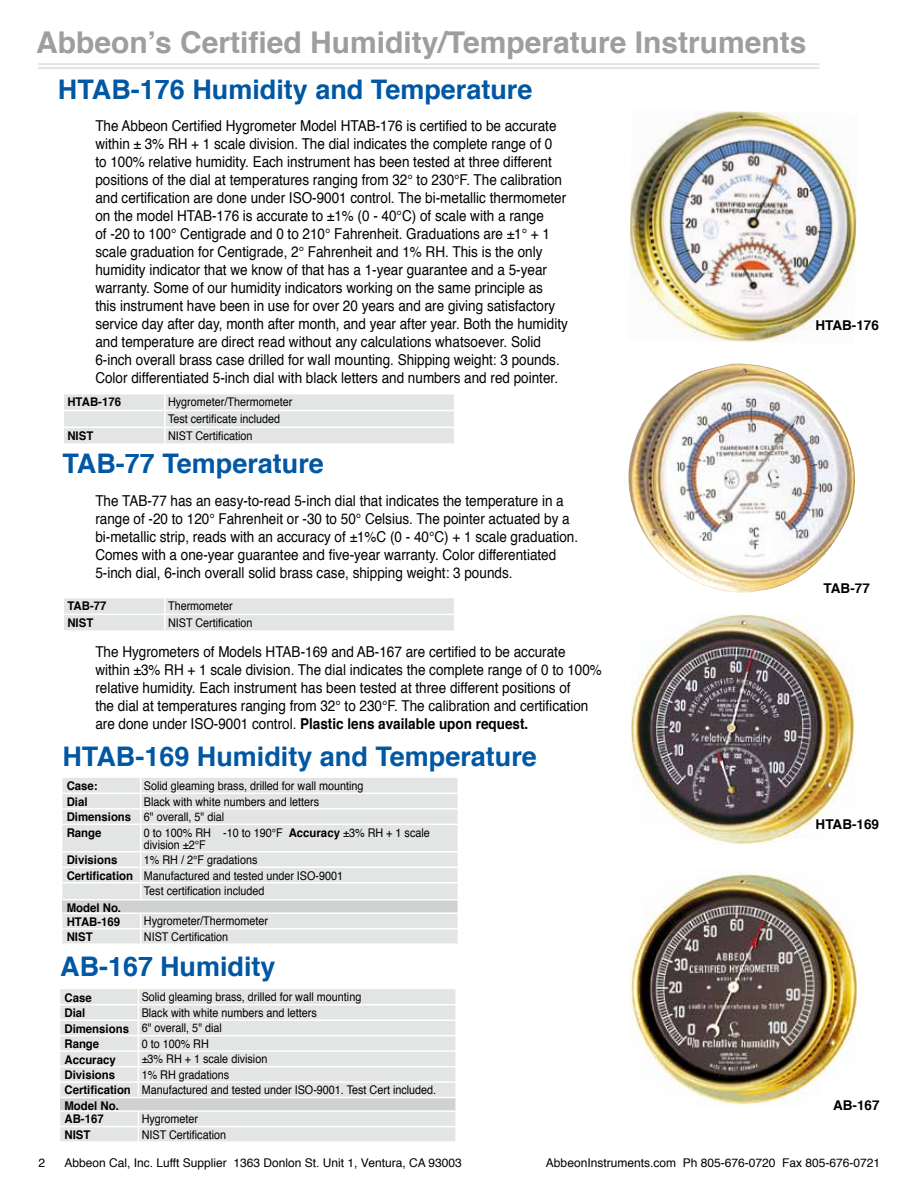
<style>
.page{position:relative;width:918px;height:1188px;background:#fff}
.page>*{position:absolute;margin:0;border:0;box-sizing:border-box;transform-origin:0 0}
.t1{font:700 30px "Helvetica";color:#9c9e9f}
.t2{font:700 27px "Helvetica";color:#0057a3}
.t3{font:15px/18px "Helvetica";color:#000;scale:.9 1}
.t4{font:700 13.5px "Helvetica";color:#000}
.t5{font:12px/15.6px "Helvetica";color:#000;scale:.9 1}
.t6{font:12px "Helvetica";color:#000}
.t7{font:700 12px/13.5px "Helvetica";color:#000;scale:.95 1}
.s1{font-weight:700}
</style>
<div class="page">
<hr style="left:38px;top:63px;width:781px;height:2px;background:#e3e4e4">
<hr style="left:38px;top:67px;width:781px;height:2px;background:#e3e4e4">
<img style="left:630px;top:111px;width:227px;height:231px">
<img style="left:628px;top:364px;width:227px;height:229px">
<svg style="left:64px;top:394px;width:390px;height:49px"></svg>
<svg style="left:64px;top:598px;width:390px;height:33px"></svg>
<hr style="left:165px;top:630px;width:290px;height:2px;background:#fff">
<img style="left:630px;top:870px;width:227px;height:236px">
<img style="left:632px;top:614px;width:223px;height:230px">
<div style="left:141px;top:778px;width:317px;height:165px;background:#e3e4e4"></div>
<div style="left:62px;top:900px;width:396px;height:13px;background:#d0d1d2"></div>
<hr style="left:141px;top:793px;width:318px;height:1px;background:#fff">
<hr style="left:141px;top:808px;width:318px;height:2px;background:#fff">
<hr style="left:141px;top:824px;width:318px;height:1px;background:#fff">
<hr style="left:141px;top:851px;width:318px;height:2px;background:#fff">
<hr style="left:141px;top:867px;width:318px;height:1px;background:#fff">
<hr style="left:141px;top:882px;width:318px;height:1px;background:#fff">
<hr style="left:141px;top:928px;width:318px;height:1px;background:#fff">
<hr style="left:141px;top:912px;width:318px;height:2px;background:#fff">
<svg style="left:62px;top:778px;width:79px;height:166px"></svg>
<hr style="left:141px;top:899px;width:318px;height:1px;background:#fff">
<div style="left:139px;top:989px;width:316px;height:152px;background:#e3e4e4"></div>
<div style="left:60px;top:1098px;width:396px;height:13px;background:#d0d1d2"></div>
<hr style="left:138px;top:1004px;width:319px;height:1px;background:#fff">
<hr style="left:138px;top:1019px;width:319px;height:2px;background:#fff">
<hr style="left:138px;top:1035px;width:319px;height:1px;background:#fff">
<hr style="left:138px;top:1050px;width:319px;height:2px;background:#fff">
<hr style="left:138px;top:1066px;width:319px;height:1px;background:#fff">
<hr style="left:138px;top:1081px;width:319px;height:2px;background:#fff">
<hr style="left:138px;top:1126px;width:319px;height:1px;background:#fff">
<hr style="left:138px;top:1097px;width:319px;height:1px;background:#fff">
<hr style="left:138px;top:1110px;width:319px;height:2px;background:#fff">
<svg style="left:455px;top:989px;width:1px;height:152px"></svg>
<svg style="left:60px;top:989px;width:79px;height:152px"></svg>
<h1 class="t1" style="left:36px;top:18px;width:772px">Abbeon’s Certified Humidity/Temperature Instruments</h1>
<h2 class="t2" style="left:58px;top:68px;width:476px">HTAB-176 Humidity and Temperature</h2>
<p class="t3" style="left:95px;top:117px;width:526px">The Abbeon Certified Hygrometer Model HTAB-176 is certified to be accurate within ± 3% RH + 1 scale division. The dial indicates the complete range of 0<br>to 100% relative humidity. Each instrument has been tested at three different positions of the dial at temperatures ranging from 32° to 230°F. The calibration and certification are done under ISO-9001 control. The bi-metallic thermometer on the model HTAB‑176 is accurate to ±1% (0 - 40°C) of scale with a range<br>of -20 to 100° Centigrade and 0 to 210° Fahrenheit. Graduations are ±1° + 1 scale graduation for Centigrade, 2° Fahrenheit and 1% RH. This is the only humidity indicator that we know of that has a 1-year guarantee and a 5-year warranty. Some of our humidity indicators working on the same principle as<br>this instrument have been in use for over 20 years and are giving satisfactory service day after day, month after month, and year after year. Both the humidity and temperature are direct read without any calculations whatsoever. Solid 6-inch overall brass case drilled for wall mounting. Shipping weight: 3 pounds.<br>Color differentiated 5-inch dial with black letters and numbers and red pointer.</p>
<p class="t7" style="left:67px;top:395px;width:58px">HTAB-176</p>
<p class="t5" style="left:168px;top:394px;width:140px;line-height:16.8px">Hygrometer/Thermometer<br>Test certificate included</p>
<p class="t7" style="left:67px;top:429px;width:29px">NIST</p>
<p class="t5" style="left:168px;top:428px;width:95px">NIST Certification</p>
<h2 class="t2" style="left:62px;top:442px;width:263px">TAB-77 Temperature</h2>
<p class="t3" style="left:95px;top:493px;width:538px">The TAB-77 has an easy-to-read 5-inch dial that indicates the temperature in a range of -20 to 120° Fahrenheit or -30 to 50° Celsius. The pointer actuated by a bi-metallic strip, reads with an accuracy of ±1%C (0 - 40°C) + 1 scale graduation.<br>Comes with a one-year guarantee and five-year warranty. Color differentiated 5-inch dial, 6-inch overall solid brass case, shipping weight: 3 pounds.</p>
<p class="t7" style="left:67px;top:599px;width:43px">TAB-77</p>
<p class="t5" style="left:168px;top:598px;width:74px">Thermometer</p>
<p class="t7" style="left:67px;top:616px;width:29px">NIST</p>
<p class="t5" style="left:168px;top:615px;width:95px">NIST Certification</p>
<p class="t3" style="left:95px;top:643px;width:564px">The Hygrometers of Models HTAB-169 and AB-167 are certified to be accurate within ±3% RH + 1 scale division. The dial indicates the complete range of 0 to 100% relative humidity. Each instrument has been tested at three different positions of<br>the dial at temperatures ranging from 32° to 230°F. The calibration and certification are done under ISO-9001 control. <span class="s1">Plastic lens available upon request.</span></p>
<h2 class="t2" style="left:62px;top:735px;width:476px">HTAB-169 Humidity and Temperature</h2>
<p class="t7" style="left:67px;top:779px;width:34px">Case:</p>
<p class="t5" style="left:144px;top:778px;width:246px">Solid gleaming brass, drilled for wall mounting</p>
<p class="t7" style="left:67px;top:795px;width:24px">Dial</p>
<p class="t5" style="left:67px;top:794px;width:282px;text-indent:77px">Black with white numbers and letters<br><span class="s1">Dimensions</span> 6" overall, 5" dial<br><span class="s1">Range</span></p>
<p class="t5" style="left:144px;top:827px;width:319px;line-height:12px">0 to 100% RH -10 to 190°F <span class="s1">Accuracy</span> ±3% RH + 1 scale division ±2°F</p>
<p class="t7" style="left:67px;top:853px;width:55px">Divisions</p>
<p class="t5" style="left:144px;top:852px;width:128px">1% RH / 2°F gradations</p>
<p class="t5" style="left:67px;top:868px;width:309px"><span class="s1">Certification</span> Manufactured and tested under ISO-9001</p>
<p class="t5" style="left:144px;top:883px;width:136px">Test certification included</p>
<p class="t7" style="left:67px;top:901px;width:59px">Model No.<br>HTAB-169</p>
<p class="t5" style="left:144px;top:914px;width:140px">Hygrometer/Thermometer</p>
<p class="t7" style="left:67px;top:930px;width:29px">NIST</p>
<p class="t5" style="left:144px;top:929px;width:95px">NIST Certification</p>
<h2 class="t2" style="left:60px;top:945px;width:217px">AB-167 Humidity</h2>
<p class="t7" style="left:64px;top:991px;width:30px">Case</p>
<p class="t5" style="left:142px;top:990px;width:246px">Solid gleaming brass, drilled for wall mounting</p>
<p class="t7" style="left:64px;top:1006px;width:24px">Dial</p>
<p class="t5" style="left:64px;top:1005px;width:282px;text-indent:77px">Black with white numbers and letters<br><span class="s1">Dimensions</span> 6" overall, 5" dial<br><span class="s1">Range</span></p>
<p class="t5" style="left:142px;top:1036px;width:76px">0 to 100% RH</p>
<p class="t7" style="left:64px;top:1053px;width:56px">Accuracy</p>
<p class="t5" style="left:142px;top:1052px;width:141px">±3% RH + 1 scale division</p>
<p class="t7" style="left:64px;top:1068px;width:55px">Divisions</p>
<p class="t5" style="left:64px;top:1067px;width:415px;text-indent:77px">1% RH gradations<br><span class="s1">Certification</span> Manufactured and tested under ISO-9001. Test Cert included.<br><span class="s1">Model No.</span></p>
<p class="t7" style="left:64px;top:1113px;width:43px">AB-167</p>
<p class="t5" style="left:142px;top:1112px;width:64px">Hygrometer</p>
<p class="t7" style="left:64px;top:1128px;width:29px">NIST</p>
<p class="t5" style="left:142px;top:1127px;width:95px">NIST Certification</p>
<p class="t4" style="left:815px;top:314px;width:65px">HTAB-176</p>
<p class="t4" style="left:824px;top:577px;width:48px">TAB-77</p>
<p class="t4" style="left:816px;top:814px;width:65px">HTAB-169</p>
<p class="t4" style="left:833px;top:1095px;width:48px">AB-167</p>
<p class="t6" style="left:38px;top:1153px;width:8px">2</p>
<p class="t6" style="left:64px;top:1153px;width:399px">Abbeon Cal, Inc. Lufft Supplier 1363 Donlon St. Unit 1, Ventura, CA 93003</p>
<p class="t6" style="left:546px;top:1153px;width:336px">AbbeonInstruments.com Ph 805-676-0720 Fax 805-676-0721</p>
</div>
